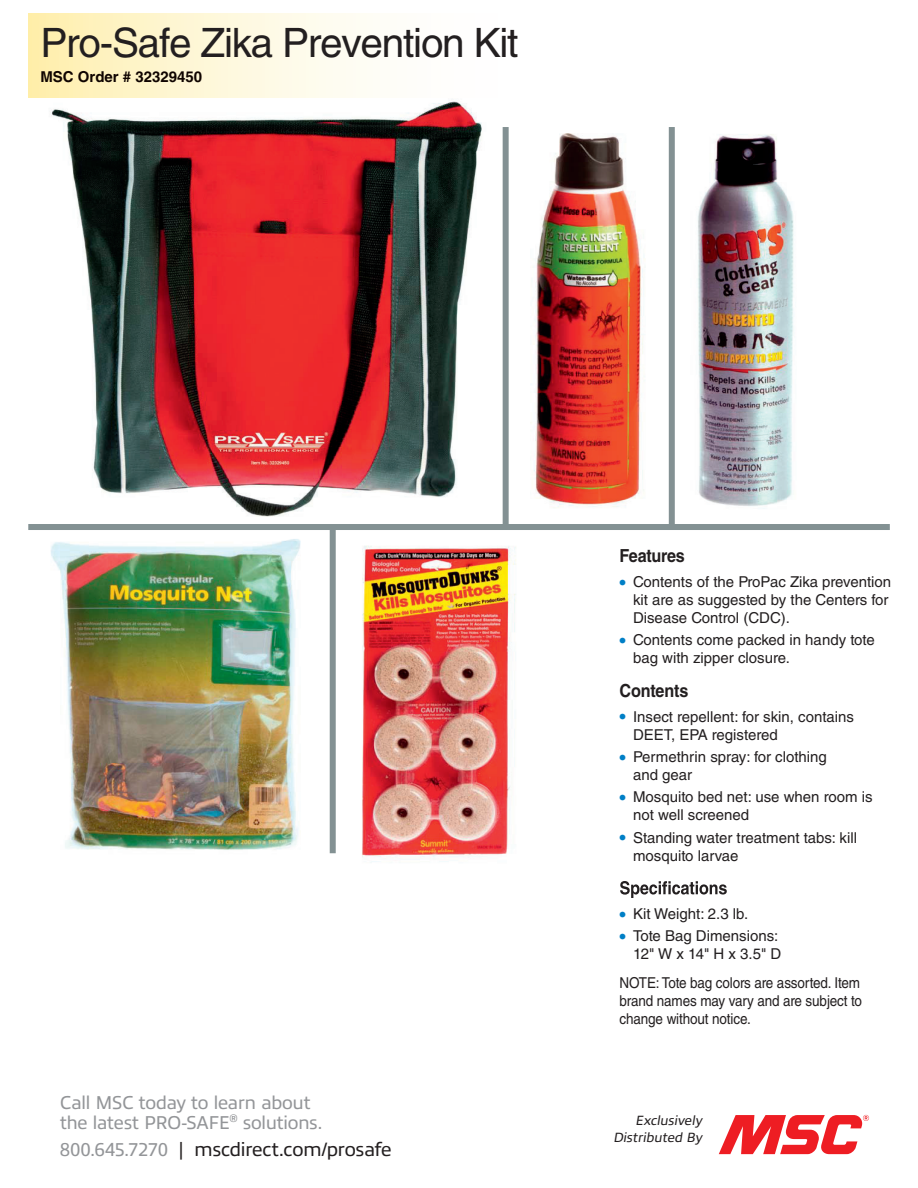
<style>
.page{position:relative;width:918px;height:1188px;background:#fff}
.page>*{position:absolute;margin:0;border:0;box-sizing:border-box;transform-origin:0 0}
.t1{font:40.5px "Helvetica LT Std";letter-spacing:-.03em;color:#231f20}
.t2{font:19.5px "Allumi Std";letter-spacing:-.02em;color:#231f20}
.t3{font:18.75px/19.5px "Allumi Std";letter-spacing:-.025em;color:#939598}
.t4{font:700 18px "Helvetica LT Std";letter-spacing:-.01em;color:#231f20;scale:.9 1}
.t5{font:15px/18px "Helvetica LT Std";color:#231f20}
.t6{font:15px/18px "Helvetica LT Std";color:#231f20;scale:.9 1}
.t7{font:700 15px "Helvetica LT Std";color:#0f0400}
.t8{font:italic 13.5px/16.2px "Allumi Std";color:#231f20;text-align:right}
.s1{font-size:18.75px;color:#939598}
.s2{font-size:18px;color:#007fc6}
</style>
<div class="page">
<img style="left:35px;top:97px;width:447px;height:436px">
<svg style="left:620px;top:881px;width:107px;height:17px"></svg>
<img style="left:530px;top:133px;width:115px;height:375px">
<img style="left:668px;top:127px;width:126px;height:397px">
<img style="left:51px;top:540px;width:283px;height:314px">
<img style="left:290px;top:533px;width:40px;height:7px">
<img style="left:362px;top:546px;width:154px;height:317px">
<div style="left:28px;top:524px;width:862px;height:6px;background:#839193"></div>
<div style="left:503px;top:127px;width:6px;height:397px;background:#839193"></div>
<div style="left:669px;top:127px;width:6px;height:397px;background:#839193"></div>
<div style="left:330px;top:530px;width:6px;height:323px;background:#839193"></div>
<svg style="left:28px;top:14px;width:339px;height:83px;background:#fef6d4"></svg>
<svg style="left:719px;top:1115px;width:150px;height:39px"></svg>
<h1 class="t1" style="left:40px;top:20px;width:480px">Pro-Safe Zika Prevention Kit</h1>
<p class="t7" style="left:40px;top:67px;width:163px">MSC Order # 32329450</p>
<p class="t3" style="left:60px;top:1093px;width:264px">Call MSC today to learn about the latest PRO-SAFE<sup>®</sup> solutions.</p>
<h2 class="t2" style="left:60px;top:1138px;width:333px"><span class="s1">800.645.7270</span> | mscdirect.com/prosafe</h2>
<p class="t4" style="left:620px;top:545px;width:74px">Features</p>
<p class="t5" style="left:633px;top:573px;width:260px;text-indent:-14px"><span class="s2">•</span> Contents of the ProPac Zika prevention kit are as suggested by the Centers for<br>Disease Control (CDC).</p>
<p class="t5" style="left:633px;top:631px;width:243px;text-indent:-14px"><span class="s2">•</span> Contents come packed in handy tote bag with zipper closure.</p>
<p class="t4" style="left:620px;top:680px;width:78px">Contents</p>
<p class="t5" style="left:633px;top:707px;width:222px;text-indent:-14px"><span class="s2">•</span> Insect repellent: for skin, contains<br>DEET, EPA registered</p>
<p class="t5" style="left:633px;top:748px;width:195px;text-indent:-14px"><span class="s2">•</span> Permethrin spray: for clothing and gear</p>
<p class="t5" style="left:633px;top:788px;width:241px;text-indent:-14px"><span class="s2">•</span> Mosquito bed net: use when room is not well screened</p>
<p class="t5" style="left:633px;top:828px;width:226px;text-indent:-14px"><span class="s2">•</span> Standing water treatment tabs: kill mosquito larvae</p>
<p class="t5" style="left:620px;top:905px;width:130px"><span class="s2">•</span> Kit Weight: 2.3 lb.</p>
<p class="t5" style="left:620px;top:927px;width:163px;text-align:right"><span class="s2">•</span> Tote Bag Dimensions:<br>12" W x 14" H x 3.5" D</p>
<p class="t6" style="left:620px;top:974px;width:271px">NOTE: Tote bag colors are assorted. Item brand names may vary and are subject to change without notice.</p>
<p class="t8" style="left:613px;top:1113px;width:93px">Exclusively<br>Distributed By</p>
</div>
